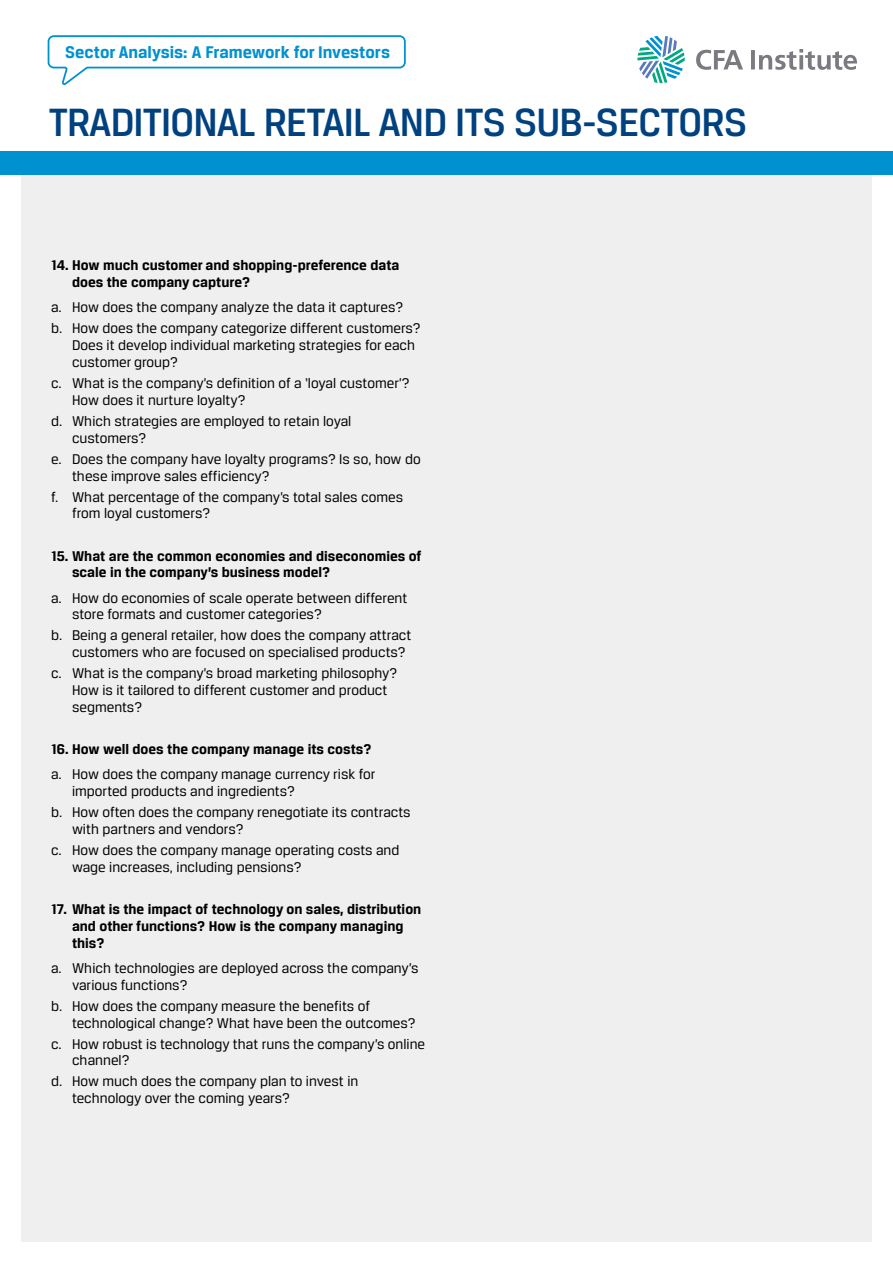
<style>
.page{position:relative;width:893px;height:1263px;background:#fff}
.page>*{position:absolute;margin:0;border:0;box-sizing:border-box;transform-origin:0 0}
.t1{font:500 42px "CFA Breuer Text";letter-spacing:-.02em;color:#004180}
.t2{font:700 18px "CFA Breuer Text";color:#0091d1}
.t3{font:15px/16.8px "CFA Breuer Text";color:#000}
.t4{font:700 15px/16.8px "CFA Breuer Text";color:#000}
</style>
<div class="page">
<div style="left:21px;top:171px;width:851px;height:1071px;background:#efeff0"></div>
<div style="left:0;top:151px;width:893px;height:23px;background:#0091d1"></div>
<svg style="left:47px;top:35px;width:359px;height:50px"></svg>
<svg style="left:637px;top:36px;width:48px;height:47px"></svg>
<svg style="left:696px;top:50px;width:47px;height:20px"></svg>
<hr style="left:751px;top:50px;width:4px;height:19px;background:#7b7a80">
<svg style="left:759px;top:49px;width:98px;height:21px"></svg>
<p class="t2" style="left:65px;top:42px;width:326px">Sector Analysis: A Framework for Investors</p>
<h1 class="t1" style="left:49px;top:99px;width:700px">TRADITIONAL RETAIL AND ITS SUB-SECTORS</h1>
<p class="t4" style="left:72px;top:257px;width:329px;text-indent:-21px">14. How much customer and shopping-preference data does the company capture?</p>
<p class="t3" style="left:51px;top:297px;width:371px;line-height:21px">a. How does the company analyze the data it captures?<br>b. How does the company categorize different customers?</p>
<p class="t3" style="left:72px;top:337px;width:345px">Does it develop individual marketing strategies for each customer group?</p>
<p class="t3" style="left:72px;top:374px;width:339px;text-indent:-21px">c. What is the company’s definition of a ‘loyal customer’?<br>How does it nurture loyalty?</p>
<p class="t3" style="left:72px;top:412px;width:281px;text-indent:-21px">d. Which strategies are employed to retain loyal customers?</p>
<p class="t3" style="left:72px;top:450px;width:350px;text-indent:-21px">e. Does the company have loyalty programs? Is so, how do these improve sales efficiency?</p>
<p class="t3" style="left:72px;top:488px;width:333px;text-indent:-21px">f. What percentage of the company’s total sales comes from loyal customers?</p>
<p class="t4" style="left:72px;top:547px;width:351px;text-indent:-21px">15. What are the common economies and diseconomies of scale in the company’s business model?</p>
<p class="t3" style="left:72px;top:589px;width:337px;text-indent:-21px">a. How do economies of scale operate between different store formats and customer categories?</p>
<p class="t3" style="left:72px;top:627px;width:341px;text-indent:-21px">b. Being a general retailer, how does the company attract customers who are focused on specialised products?</p>
<p class="t3" style="left:72px;top:665px;width:327px;text-indent:-21px">c. What is the company’s broad marketing philosophy?<br>How is it tailored to different customer and product segments?</p>
<p class="t4" style="left:51px;top:740px;width:322px">16. How well does the company manage its costs?</p>
<p class="t3" style="left:72px;top:766px;width:305px;text-indent:-21px">a. How does the company manage currency risk for imported products and ingredients?</p>
<p class="t3" style="left:72px;top:804px;width:340px;text-indent:-21px">b. How often does the company renegotiate its contracts with partners and vendors?</p>
<p class="t3" style="left:72px;top:841px;width:329px;text-indent:-21px">c. How does the company manage operating costs and wage increases, including pensions?</p>
<p class="t4" style="left:72px;top:900px;width:351px;text-indent:-21px">17. What is the impact of technology on sales, distribution and other functions? How is the company managing this?</p>
<p class="t3" style="left:72px;top:959px;width:348px;text-indent:-21px">a. Which technologies are deployed across the company’s various functions?</p>
<p class="t3" style="left:72px;top:997px;width:345px;text-indent:-21px">b. How does the company measure the benefits of technological change? What have been the outcomes?</p>
<p class="t3" style="left:72px;top:1035px;width:355px;text-indent:-21px">c. How robust is technology that runs the company’s online channel?</p>
<p class="t3" style="left:72px;top:1073px;width:288px;text-indent:-21px">d. How much does the company plan to invest in technology over the coming years?</p>
</div>
